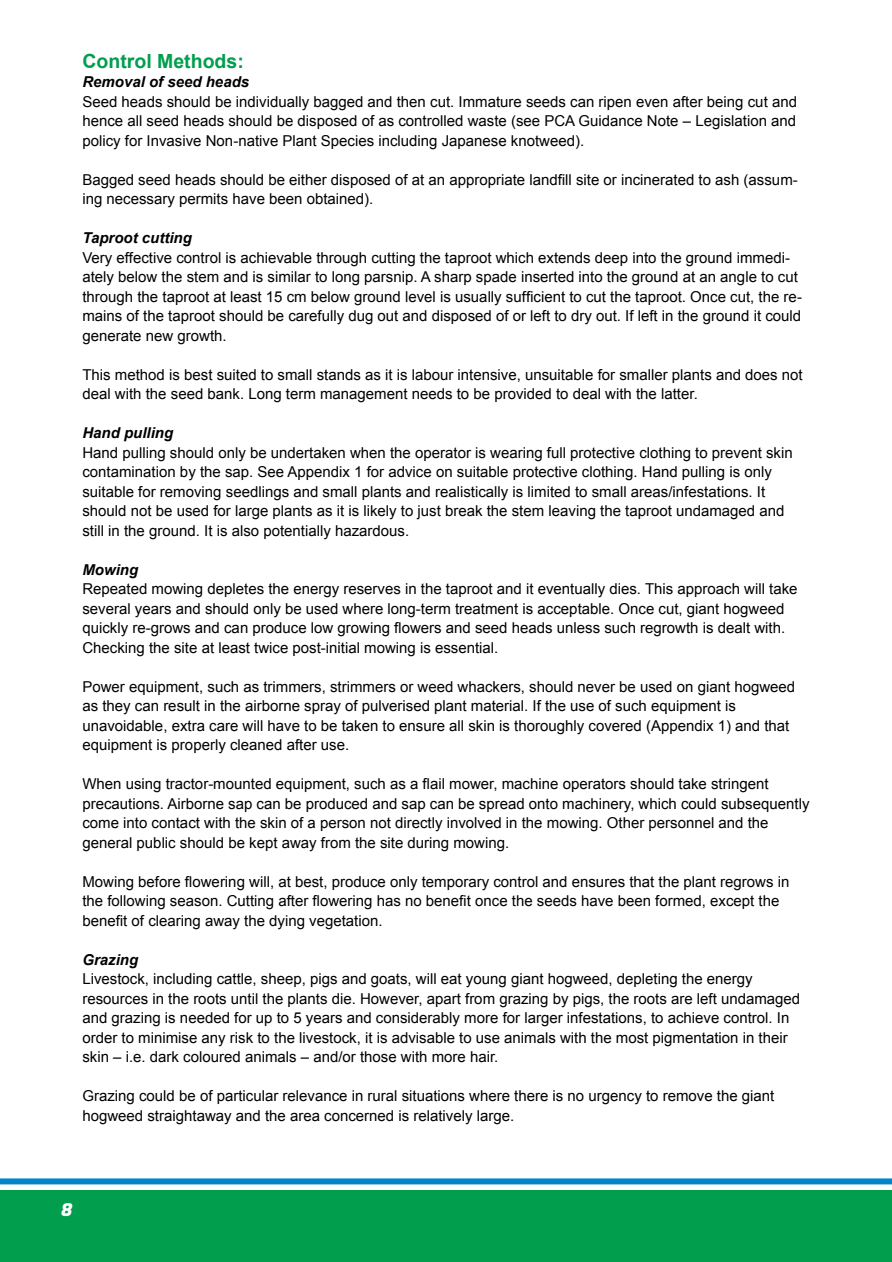
<style>
.page{position:relative;width:892px;height:1262px;background:#fff}
.page>*{position:absolute;margin:0;border:0;box-sizing:border-box;transform-origin:0 0}
.t1{font:700 19.5px "Arial";color:#009e4d}
.t2{font:italic 900 18px "Azbuka";color:#fff}
.t3{font:15px/19.5px "Arial";color:#000}
.t4{font:italic 700 15px "Arial";color:#000}
</style>
<div class="page">
<div style="left:0;top:1190px;width:892px;height:72px;background:#009e4d"></div>
<div style="left:0;top:1178px;width:892px;height:6px;background:#0084ca"></div>
<h1 class="t1" style="left:82px;top:48px;width:163px">Control Methods:</h1>
<p class="t4" style="left:82px;top:72px;width:168px">Removal of seed heads</p>
<p class="t3" style="left:82px;top:92px;width:716px;text-align:justify">Seed heads should be individually bagged and then cut. Immature seeds can ripen even after being cut and hence all seed heads should be disposed of as controlled waste (see PCA Guidance Note – Legislation and policy for Invasive Non-native Plant Species including Japanese knotweed).</p>
<p class="t3" style="left:82px;top:170px;width:717px">Bagged seed heads should be either disposed of at an appropriate landfill site or incinerated to ash (assum&shy;ing necessary permits have been obtained).</p>
<p class="t4" style="left:82px;top:228px;width:111px">Taproot cutting</p>
<p class="t3" style="left:82px;top:248px;width:721px">Very effective control is achievable through cutting the taproot which extends deep into the ground immedi&shy;ately below the stem and is similar to long parsnip. A sharp spade inserted into the ground at an angle to cut through the taproot at least 15 cm below ground level is usually sufficient to cut the taproot. Once cut, the re&shy;mains of the taproot should be carefully dug out and disposed of or left to dry out. If left in the ground it could generate new growth.</p>
<p class="t3" style="left:82px;top:365px;width:722px">This method is best suited to small stands as it is labour intensive, unsuitable for smaller plants and does not deal with the seed bank. Long term management needs to be provided to deal with the latter.</p>
<p class="t4" style="left:82px;top:423px;width:92px">Hand pulling</p>
<p class="t3" style="left:82px;top:443px;width:712px">Hand pulling should only be undertaken when the operator is wearing full protective clothing to prevent skin contamination by the sap. See Appendix 1 for advice on suitable protective clothing. Hand pulling is only suitable for removing seedlings and small plants and realistically is limited to small areas/infestations. It should not be used for large plants as it is likely to just break the stem leaving the taproot undamaged and still in the ground. It is also potentially hazardous.</p>
<p class="t4" style="left:82px;top:559px;width:57px">Mowing</p>
<p class="t3" style="left:82px;top:579px;width:717px">Repeated mowing depletes the energy reserves in the taproot and it eventually dies. This approach will take several years and should only be used where long-term treatment is acceptable. Once cut, giant hogweed quickly re-grows and can produce low growing flowers and seed heads unless such regrowth is dealt with.<br>Checking the site at least twice post-initial mowing is essential.</p>
<p class="t3" style="left:82px;top:677px;width:714px">Power equipment, such as trimmers, strimmers or weed whackers, should never be used on giant hogweed as they can result in the airborne spray of pulverised plant material. If the use of such equipment is unavoidable, extra care will have to be taken to ensure all skin is thoroughly covered (Appendix 1) and that equipment is properly cleaned after use.</p>
<p class="t3" style="left:82px;top:774px;width:729px">When using tractor-mounted equipment, such as a flail mower, machine operators should take stringent precautions. Airborne sap can be produced and sap can be spread onto machinery, which could subsequently come into contact with the skin of a person not directly involved in the mowing. Other personnel and the general public should be kept away from the site during mowing.</p>
<p class="t3" style="left:82px;top:872px;width:708px">Mowing before flowering will, at best, produce only temporary control and ensures that the plant regrows in the following season. Cutting after flowering has no benefit once the seeds have been formed, except the benefit of clearing away the dying vegetation.</p>
<p class="t4" style="left:82px;top:949px;width:57px">Grazing</p>
<p class="t3" style="left:82px;top:969px;width:719px">Livestock, including cattle, sheep, pigs and goats, will eat young giant hogweed, depleting the energy resources in the roots until the plants die. However, apart from grazing by pigs, the roots are left undamaged and grazing is needed for up to 5 years and considerably more for larger infestations, to achieve control. In order to minimise any risk to the livestock, it is advisable to use animals with the most pigmentation in their skin – i.e. dark coloured animals – and/or those with more hair.</p>
<p class="t3" style="left:82px;top:1086px;width:693px">Grazing could be of particular relevance in rural situations where there is no urgency to remove the giant hogweed straightaway and the area concerned is relatively large.</p>
<p class="t2" style="left:61px;top:1198px;width:17px">8</p>
</div>
